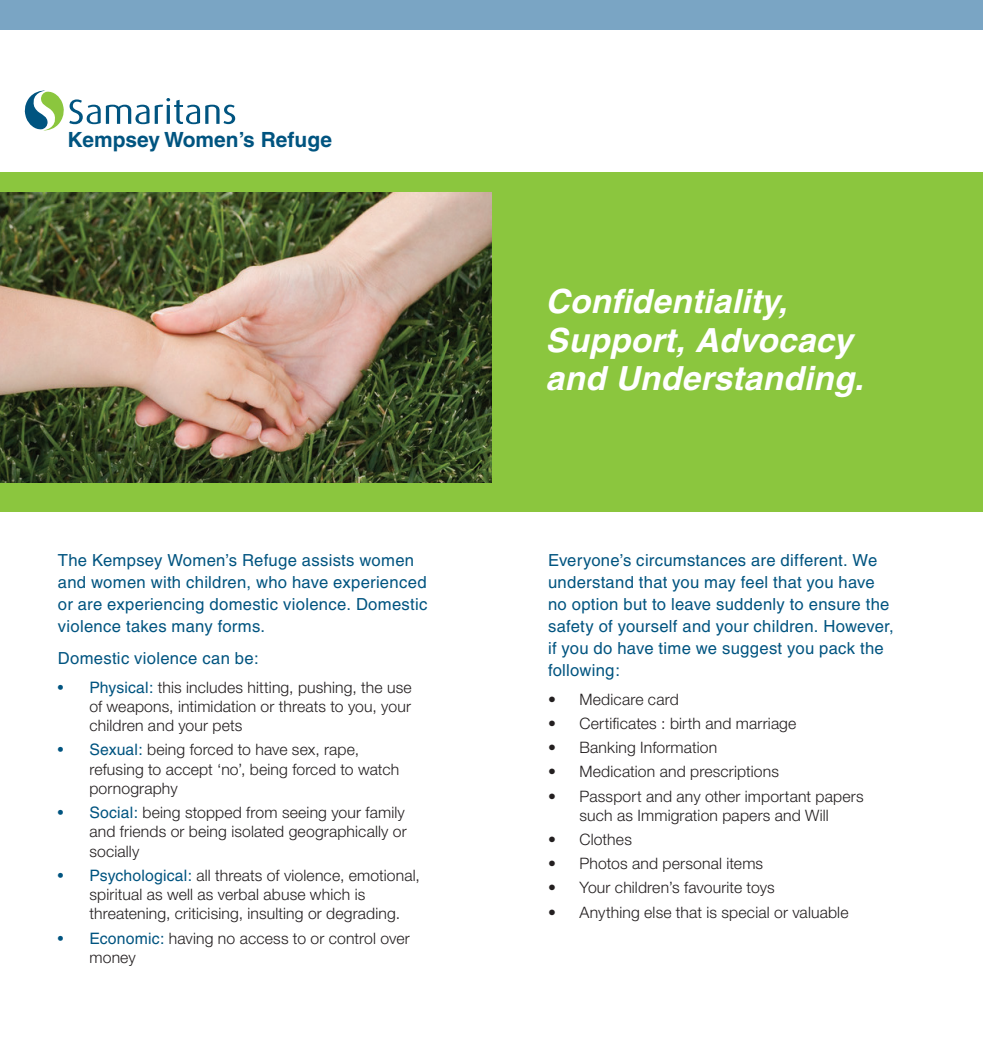
<style>
.page{position:relative;width:983px;height:1042px;background:#fff}
.page>*{position:absolute;margin:0;border:0;box-sizing:border-box;transform-origin:0 0}
.Lge_Red_Body_Copy{font:italic 700 33.25px/38.5px "Helvetica";letter-spacing:.01em;color:#fff}
.t1{font:700 21px "Helvetica";color:#005480}
.Lge_Red_Body_Copy-2{font:16.62px/21.9px "Helvetica";letter-spacing:.015em;color:#005480}
.t2{font:300 15.75px/19.2px "Helvetica Neue LT Std";letter-spacing:.01em;color:#231f20}
.s1{font-family:"Helvetica";font-weight:400;color:#005480}
</style>
<div class="page">
<div style="left:0;top:172px;width:982px;height:340px;background:#8bc63e"></div>
<img style="left:0;top:192px;width:491px;height:290px">
<svg style="left:24px;top:90px;width:125px;height:41px"></svg>
<svg style="left:155px;top:98px;width:80px;height:26px"></svg>
<div style="left:0;top:0;width:982px;height:30px;background:#7aa5c4"></div>
<p class="t1" style="left:67px;top:127px;width:266px">Kempsey Women’s Refuge</p>
<p class="Lge_Red_Body_Copy-2" style="left:58px;top:549px;width:371px">The Kempsey Women’s Refuge assists women and women with children, who have experienced or are experiencing domestic violence. Domestic violence takes many forms.</p>
<p class="Lge_Red_Body_Copy-2" style="left:58px;top:647px;width:202px">Domestic violence can be:</p>
<p class="t2" style="left:89px;top:677px;width:324px;text-align:justify;text-indent:-32px"><span class="s1">• Physical:</span> this includes hitting, pushing, the use of weapons, intimidation or threats to you, your children and your pets</p>
<p class="t2" style="left:89px;top:740px;width:311px;text-indent:-32px"><span class="s1">• Sexual:</span> being forced to have sex, rape, refusing to accept ‘no’, being forced to watch pornography</p>
<p class="t2" style="left:89px;top:802px;width:319px;text-indent:-32px"><span class="s1">• Social:</span> being stopped from seeing your family and friends or being isolated geographically or socially</p>
<p class="t2" style="left:89px;top:865px;width:332px;text-indent:-32px"><span class="s1">• Psychological:</span> all threats of violence, emotional, spiritual as well as verbal abuse which is threatening, criticising, insulting or degrading.</p>
<p class="t2" style="left:89px;top:928px;width:322px;text-indent:-32px"><span class="s1">• Economic:</span> having no access to or control over money</p>
<p class="Lge_Red_Body_Copy" style="left:545px;top:282px;width:319px">Confidentiality,<br>Support, Advocacy and Understanding.</p>
<p class="Lge_Red_Body_Copy-2" style="left:548px;top:549px;width:347px">Everyone’s circumstances are different. We understand that you may feel that you have no option but to leave suddenly to ensure the safety of yourself and your children. However, if you do have time we suggest you pack the following:</p>
<p class="t2" style="left:548px;top:689px;width:132px">• Medicare card</p>
<p class="t2" style="left:548px;top:713px;width:250px">• Certificates : birth and marriage</p>
<p class="t2" style="left:548px;top:737px;width:171px">• Banking Information</p>
<p class="t2" style="left:548px;top:762px;width:232px">• Medication and prescriptions</p>
<p class="t2" style="left:548px;top:786px;width:317px;text-align:center">• Passport and any other important papers such as Immigration papers and Will</p>
<p class="t2" style="left:548px;top:829px;width:85px">• Clothes</p>
<p class="t2" style="left:548px;top:854px;width:216px">• Photos and personal items</p>
<p class="t2" style="left:548px;top:878px;width:228px">• Your children’s favourite toys</p>
<p class="t2" style="left:548px;top:902px;width:302px">• Anything else that is special or valuable</p>
</div>
